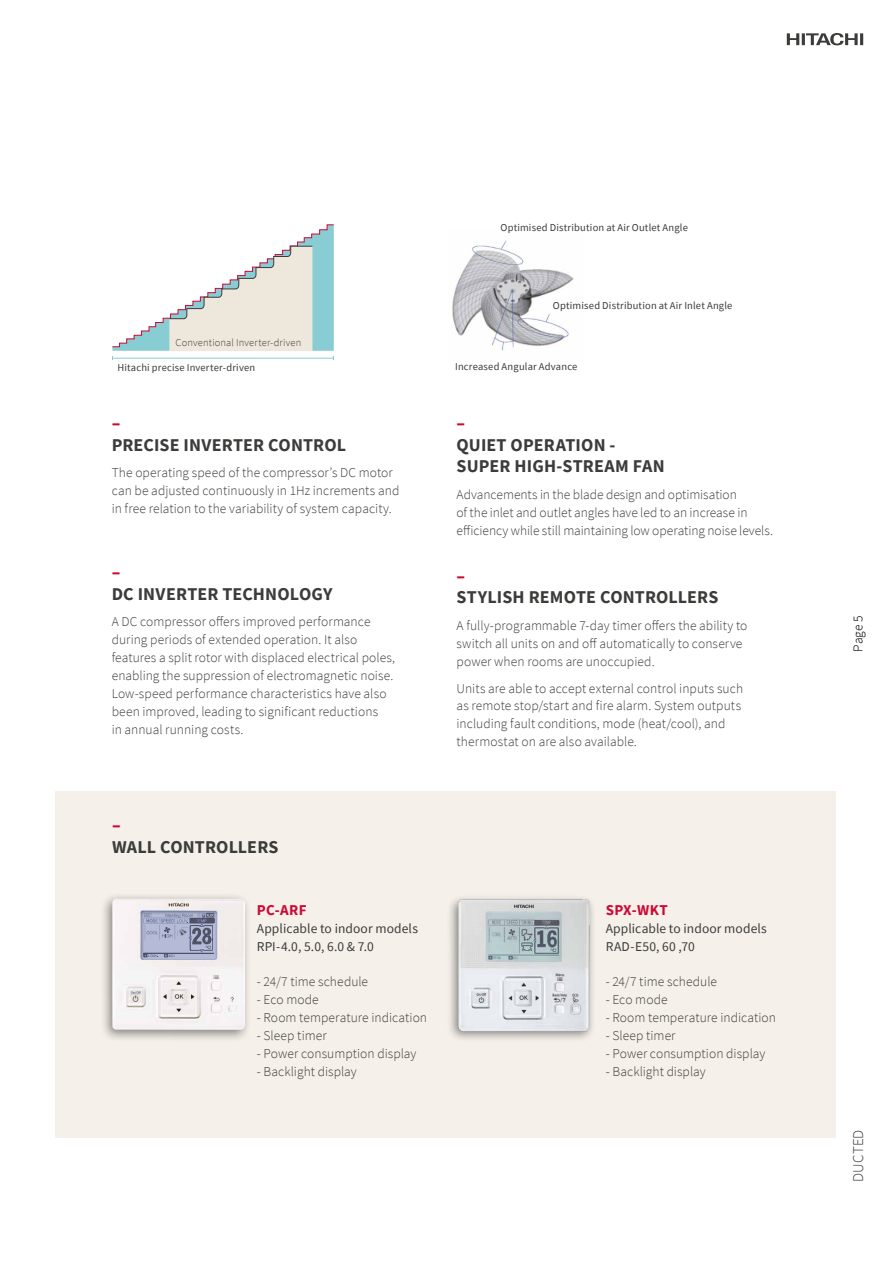
<style>
.page{position:relative;width:893px;height:1263px;background:#fff}
.page>*{position:absolute;margin:0;border:0;box-sizing:border-box;transform-origin:0 0}
.t1{font:700 18px/21.6px "Source Sans Pro";letter-spacing:.01em;color:#3c3c3b}
.t2{font:700 18px "Source Sans Pro";color:#cc0935}
.t3{font:700 15px "Source Sans Pro";letter-spacing:.02em;color:#cc0935}
.t4{font:300 15px "Source Sans Pro";letter-spacing:.01em;color:#3c3c3b}
.t5{font:300 13.5px/18px "Source Sans Pro";letter-spacing:.005em;color:#3c3c3b}
.t6{font:13.5px/18px "Source Sans Pro";letter-spacing:.01em;color:#3c3c3b}
.t7{font:300 13.5px "Source Sans Pro";color:#000}
.t8{font:10.5px "Source Sans Pro";letter-spacing:.015em;color:#3c3c3b}
.t9{font:300 10.5px "Source Sans Pro";letter-spacing:.015em;color:#3c3c3b}
</style>
<div class="page">
<div style="left:55px;top:791px;width:780px;height:347px;background:#f5f0ea"></div>
<div style="left:447px;top:894px;width:149px;height:149px;background:#000;opacity:.45"></div>
<img style="left:455px;top:898px;width:136px;height:145px">
<img style="left:452px;top:240px;width:122px;height:111px">
<svg style="left:112px;top:224px;width:222px;height:136px"></svg>
<div style="left:100px;top:892px;width:152px;height:151px;background:#000;opacity:.45"></div>
<img style="left:112px;top:899px;width:133px;height:131px">
<div style="left:140px;top:909px;width:78px;height:53px;background:#000;opacity:.6"></div>
<svg style="left:132px;top:997px;width:7px;height:5px"></svg>
<img style="left:128px;top:989px;width:16px;height:8px">
<svg style="left:787px;top:33px;width:76px;height:12px"></svg>
<div style="left:824px;top:1104px;width:68px;height:103px;background:#fff"></div>
<p class="t9" style="left:176px;top:336px;width:127px">Conventional Inverter-driven</p>
<p class="t8" style="left:117px;top:361px;width:139px">Hitachi precise Inverter-driven</p>
<h1 class="t2" style="left:112px;top:411px;width:10px">–</h1>
<h1 class="t1" style="left:112px;top:434px;width:236px">PRECISE INVERTER CONTROL</h1>
<p class="t5" style="left:112px;top:464px;width:289px">The operating speed of the compressor’s DC motor can be adjusted continuously in 1Hz increments and in free relation to the variability of system capacity.</p>
<h1 class="t2" style="left:112px;top:560px;width:10px">–</h1>
<h1 class="t1" style="left:112px;top:583px;width:223px">DC INVERTER TECHNOLOGY</h1>
<p class="t5" style="left:112px;top:613px;width:285px">A DC compressor offers improved performance during periods of extended operation. It also features a split rotor with displaced electrical poles, enabling the suppression of electromagnetic noise.<br>Low-speed performance characteristics have also been improved, leading to significant reductions<br>in annual running costs.</p>
<p class="t8" style="left:500px;top:221px;width:189px">Optimised Distribution at Air Outlet Angle</p>
<p class="t8" style="left:553px;top:299px;width:181px">Optimised Distribution at Air Inlet Angle</p>
<p class="t8" style="left:455px;top:360px;width:124px">Increased Angular Advance</p>
<h1 class="t2" style="left:457px;top:411px;width:10px">–</h1>
<h1 class="t1" style="left:457px;top:434px;width:210px">QUIET OPERATION -<br>SUPER HIGH-STREAM FAN</h1>
<p class="t5" style="left:457px;top:485px;width:318px">Advancements in the blade design and optimisation<br>of the inlet and outlet angles have led to an increase in efficiency while still maintaining low operating noise levels.</p>
<h1 class="t2" style="left:457px;top:564px;width:10px">–</h1>
<h1 class="t1" style="left:457px;top:586px;width:263px">STYLISH REMOTE CONTROLLERS</h1>
<p class="t5" style="left:457px;top:616px;width:292px">A fully-programmable 7-day timer offers the ability to switch all units on and off automatically to conserve power when rooms are unoccupied.</p>
<p class="t5" style="left:457px;top:679px;width:288px">Units are able to accept external control inputs such as remote stop/start and fire alarm. System outputs including fault conditions, mode (heat/cool), and thermostat on are also available.</p>
<h1 class="t2" style="left:112px;top:813px;width:10px">–</h1>
<h1 class="t1" style="left:112px;top:835px;width:168px">WALL CONTROLLERS</h1>
<p class="t3" style="left:257px;top:900px;width:51px">PC-ARF</p>
<p class="t6" style="left:257px;top:919px;width:163px">Applicable to indoor models<br>RPI-4.0, 5.0, 6.0 &amp; 7.0</p>
<p class="t5" style="left:257px;top:973px;width:113px">- 24/7 time schedule</p>
<p class="t5" style="left:257px;top:991px;width:63px">- Eco mode</p>
<p class="t5" style="left:257px;top:1009px;width:172px">- Room temperature indication</p>
<p class="t5" style="left:257px;top:1027px;width:71px">- Sleep timer</p>
<p class="t5" style="left:257px;top:1045px;width:161px">- Power consumption display</p>
<p class="t5" style="left:257px;top:1063px;width:102px">- Backlight display</p>
<p class="t3" style="left:606px;top:900px;width:64px">SPX-WKT</p>
<p class="t6" style="left:606px;top:919px;width:163px">Applicable to indoor models<br>RAD-E50, 60 ,70</p>
<p class="t5" style="left:606px;top:973px;width:113px">- 24/7 time schedule</p>
<p class="t5" style="left:606px;top:991px;width:63px">- Eco mode</p>
<p class="t5" style="left:606px;top:1009px;width:172px">- Room temperature indication</p>
<p class="t5" style="left:606px;top:1027px;width:71px">- Sleep timer</p>
<p class="t5" style="left:606px;top:1045px;width:161px">- Power consumption display</p>
<p class="t5" style="left:606px;top:1063px;width:102px">- Backlight display</p>
<p class="t7" style="left:849px;top:652px;width:38px;rotate:-90deg">Page 5</p>
<p class="t4" style="left:849px;top:1182px;width:54px;rotate:-90deg">DUCTED</p>
</div>
